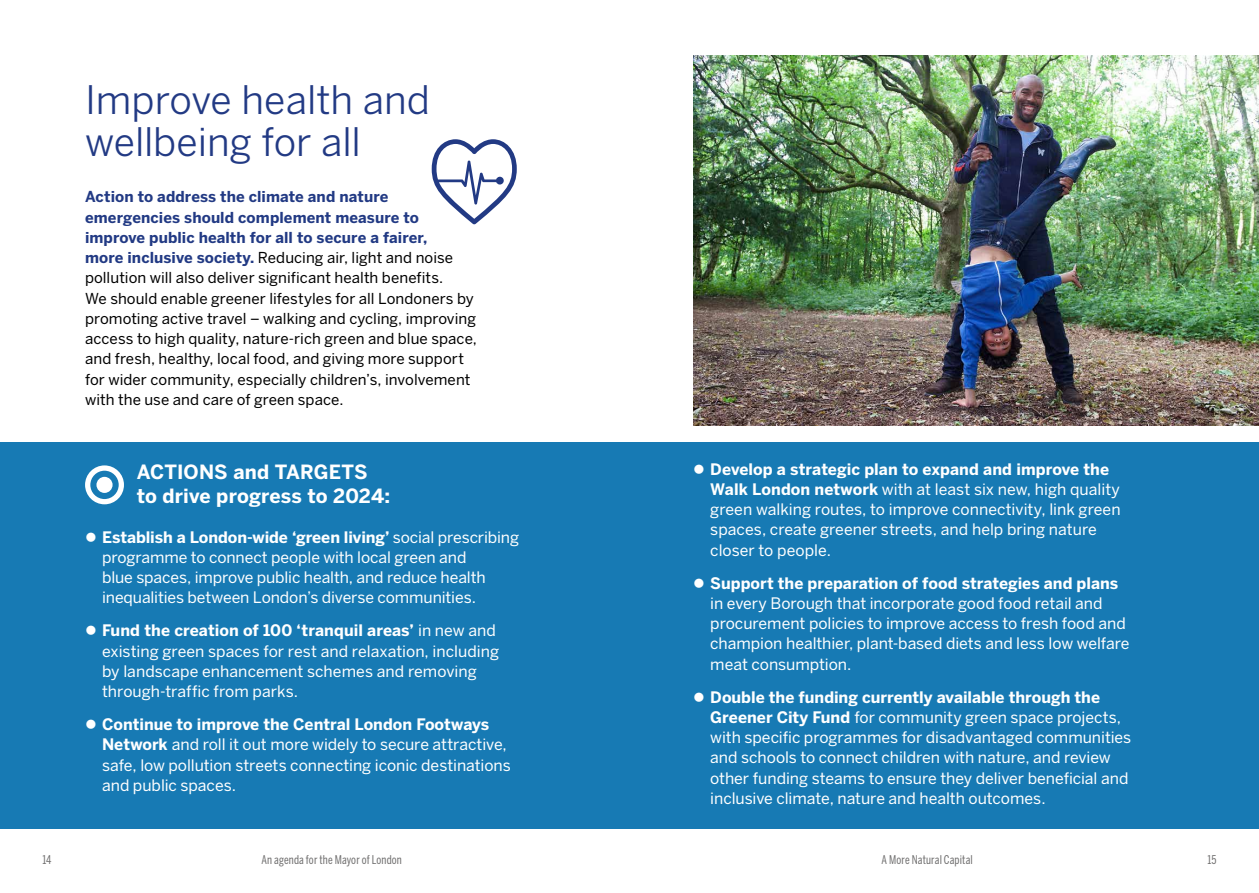
<style>
.page{position:relative;width:1259px;height:893px;background:#fff}
.page>*{position:absolute;margin:0;border:0;box-sizing:border-box;transform-origin:0 0}
.t1{font:39px/42px "Benton Sans";color:#223a84}
.t2{font:700 19.5px/24px "Benton Sans";letter-spacing:.005em;color:#fff}
.t3{font:15.75px/20.2px "Benton Sans";letter-spacing:-.005em;color:#fff}
.t4{font:700 15.75px "Benton Sans";color:#fff}
.t5{font:15px/20.2px "Benton Sans";letter-spacing:.005em;color:#000}
.t6{font:12px "Benton Sans Comp";letter-spacing:.015em;color:#706f6f}
.s1{font-weight:700;color:#223a84}
.s2{font-weight:700}
</style>
<div class="page">
<div style="left:0;top:442px;width:1259px;height:387px;background:#177ab4"></div>
<img style="left:693px;top:55px;width:566px;height:370px">
<svg style="left:432px;top:139px;width:85px;height:85px"></svg>
<div style="left:85px;top:465px;width:39px;height:39px;border:5px solid #fff;border-radius:50%"></div>
<div style="left:96px;top:477px;width:17px;height:16px;background:#fff;border-radius:50%"></div>
<h1 class="t1" style="left:85px;top:78px;width:346px">Improve health and wellbeing for all</h1>
<p class="t5" style="left:85px;top:187px;width:393px"><span class="s1">Action to address the climate and nature emergencies should complement measure to improve public health for all to secure a fairer,<br>more inclusive society.</span> Reducing air, light and noise pollution will also deliver significant health benefits.<br>We should enable greener lifestyles for all Londoners by promoting active travel – walking and cycling, improving access to high quality, nature-rich green and blue space, and fresh, healthy, local food, and giving more support for wider community, especially children’s, involvement with the use and care of green space.</p>
<p class="t2" style="left:137px;top:460px;width:255px">ACTIONS and TARGETS to drive progress to 2024:</p>
<p class="t3" style="left:102px;top:527px;width:418px"><span class="s2">Establish a London-wide ‘green living’</span> social prescribing programme to connect people with local green and<br>blue spaces, improve public health, and reduce health inequalities between London’s diverse communities.</p>
<p class="t3" style="left:102px;top:620px;width:398px"><span class="s2">Fund the creation of 100 ‘tranquil areas’</span> in new and existing green spaces for rest and relaxation, including by landscape enhancement schemes and removing through-traffic from parks.</p>
<p class="t3" style="left:102px;top:714px;width:410px"><span class="s2">Continue to improve the Central London Footways Network</span> and roll it out more widely to secure attractive, safe, low pollution streets connecting iconic destinations and public spaces.</p>
<p class="t3" style="left:710px;top:458px;width:412px"><span class="s2">Develop a strategic plan to expand and improve the Walk London network</span> with at least six new, high quality green walking routes, to improve connectivity, link green spaces, create greener streets, and help bring nature closer to people.</p>
<p class="t4" style="left:710px;top:573px;width:409px">Support the preparation of food strategies and plans</p>
<p class="t3" style="left:710px;top:593px;width:421px">in every Borough that incorporate good food retail and procurement policies to improve access to fresh food and champion healthier, plant-based diets and less low welfare meat consumption.</p>
<p class="t3" style="left:710px;top:687px;width:422px"><span class="s2">Double the funding currently available through the Greener City Fund</span> for community green space projects, with specific programmes for disadvantaged communities and schools to connect children with nature, and review other funding steams to ensure they deliver beneficial and inclusive climate, nature and health outcomes.</p>
<p class="t6" style="left:43px;top:852px;width:11px">14</p>
<p class="t6" style="left:261px;top:852px;width:142px">An agenda for the Mayor of London</p>
<p class="t6" style="left:881px;top:852px;width:93px">A More Natural Capital</p>
<p class="t6" style="left:1207px;top:852px;width:11px">15</p>
</div>
